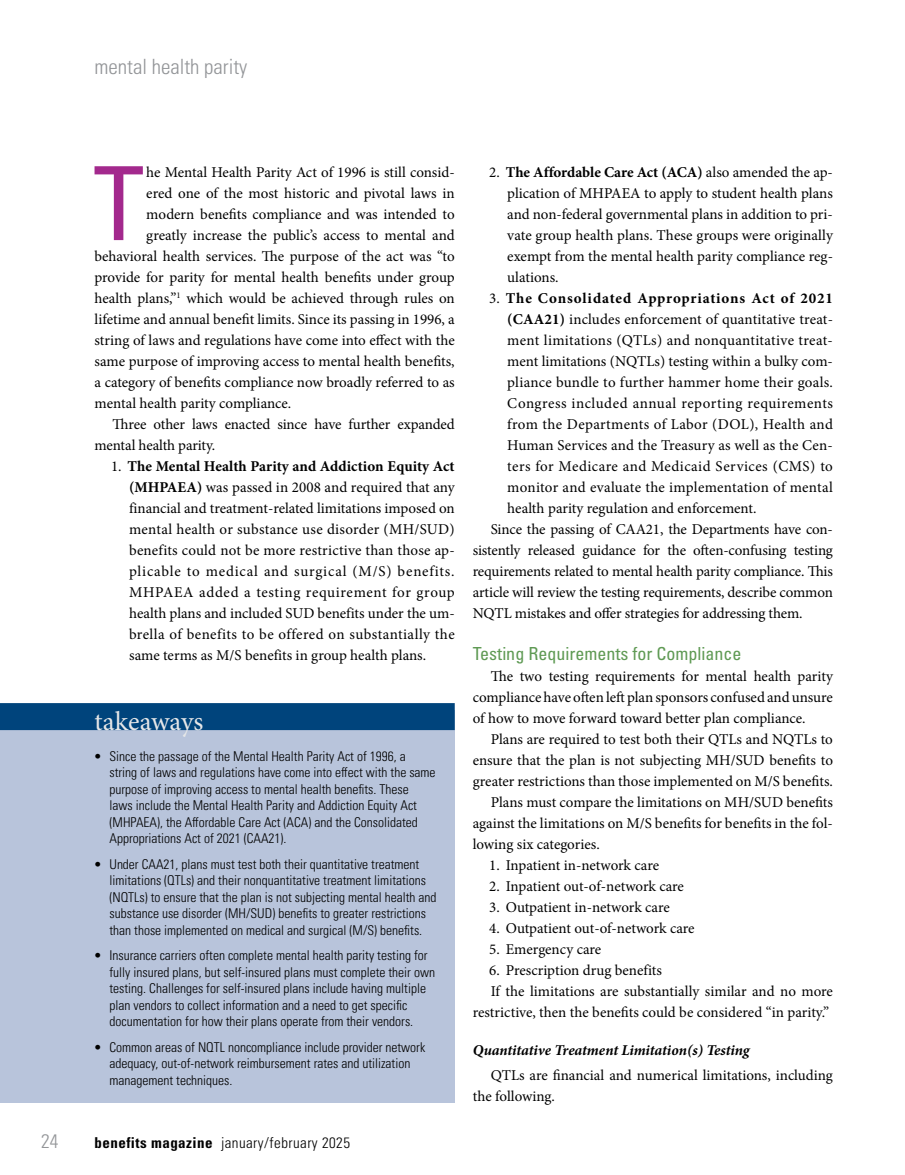
<style>
.page{position:relative;width:905px;height:1175px;background:#fff}
.page>*{position:absolute;margin:0;border:0;box-sizing:border-box;transform-origin:0 0}
.t1{font:condensed 102.3px "Univers LT Pro";color:#a3298d}
.t2{font:27px "Minion Pro";color:#e6e7e8}
.t3{font:300 condensed 21px "Univers LT Pro";color:#939598}
.t4{font:300 condensed 19.5px "Univers LT Pro";color:#939598}
.t5{font:condensed 18px "Univers LT Pro";color:#5f9a54}
.t6{font:15px/21px "Minion Pro";color:#000;text-align:justify}
.t7{font:15px "Minion Pro";letter-spacing:.02em;color:#000}
.t8{font:15px "Minion Pro";letter-spacing:.035em;color:#000}
.t9{font:15px "Minion Pro";letter-spacing:.03em;color:#000}
.t10{font:italic 700 15px "Minion Pro";letter-spacing:-.005em;color:#000}
.t11{font:700 15px "Minion Pro";letter-spacing:.055em;color:#000}
.t12{font:15px "Minion Pro";letter-spacing:.025em;color:#000}
.t13{font:300 condensed 15px "Univers LT Pro";letter-spacing:.03em;color:#000}
.t14{font:300 condensed 13.5px/16.5px "Univers LT Pro";color:#000}
.s1{font-weight:700}
.s2{font-weight:400}
</style>
<div class="page">
<div style="left:0;top:711px;width:454px;height:391px;background:#b8c4db"></div>
<div style="left:0;top:703px;width:454px;height:27px;background:#00447c"></div>
<h3 class="t3" style="left:94px;top:52px;width:154px">mental health parity</h3>
<h1 class="t1" style="left:93px;top:139px;width:53px">T</h1>
<p class="t6" style="left:146px;top:162px;width:310px">he Mental Health Parity Act of 1996 is still consid-</p>
<p class="t6" style="left:146px;top:183px;width:310px">ered one of the most historic and pivotal laws in</p>
<p class="t6" style="left:146px;top:204px;width:310px">modern benefits compliance and was intended to</p>
<p class="t6" style="left:146px;top:225px;width:310px">greatly increase the public’s access to mental and</p>
<p class="t6" style="left:95px;top:246px;width:361px">behavioral health services. The purpose of the act was “to</p>
<p class="t6" style="left:95px;top:267px;width:362px">provide for parity for mental health benefits under group</p>
<p class="t6" style="left:95px;top:288px;width:362px">health plans,”<sup>1</sup> which would be achieved through rules on</p>
<p class="t6" style="left:95px;top:309px;width:361px">lifetime and annual benefit limits. Since its passing in 1996, a</p>
<p class="t6" style="left:95px;top:330px;width:361px">string of laws and regulations have come into effect with the</p>
<p class="t6" style="left:95px;top:351px;width:361px">same purpose of improving access to mental health benefits,</p>
<p class="t6" style="left:95px;top:372px;width:361px">a category of benefits compliance now broadly referred to as</p>
<p class="t6" style="left:95px;top:393px;width:198px">mental health parity compliance.</p>
<p class="t6" style="left:113px;top:414px;width:344px">Three other laws enacted since have further expanded</p>
<p class="t6" style="left:95px;top:435px;width:122px">mental health parity.</p>
<p class="t6" style="left:129px;top:456px;width:327px;text-indent:-18px">1. <span class="s1">The Mental Health Parity and Addiction Equity Act (MHPAEA)</span> was passed in 2008 and required that any financial and treatment-related limitations imposed on mental health or substance use disorder (MH/SUD) benefits could not be more restrictive than those ap&shy;plicable to medical and surgical (M/S) benefits.<br>MHPAEA added a testing requirement for group health plans and included SUD benefits under the um&shy;brella of benefits to be offered on substantially the same terms as M/S benefits in group health plans.</p>
<h2 class="t2" style="left:94px;top:703px;width:110px">takeaways</h2>
<p class="t14" style="left:109px;top:746px;width:327px;text-indent:-15px">• Since the passage of the Mental Health Parity Act of 1996, a string of laws and regulations have come into effect with the same purpose of improving access to mental health benefits. These<br>laws include the Mental Health Parity and Addiction Equity Act (MHPAEA), the Affordable Care Act (ACA) and the Consolidated Appropriations Act of 2021 (CAA21).</p>
<p class="t14" style="left:109px;top:854px;width:328px;text-indent:-15px">• Under CAA21, plans must test both their quantitative treatment limitations (QTLs) and their nonquantitative treatment limitations (NQTLs) to ensure that the plan is not subjecting mental health and substance use disorder (MH/SUD) benefits to greater restrictions than those implemented on medical and surgical (M/S) benefits.</p>
<p class="t14" style="left:109px;top:946px;width:327px;text-indent:-15px">• Insurance carriers often complete mental health parity testing for fully insured plans, but self-insured plans must complete their own testing. Challenges for self-insured plans include having multiple plan vendors to collect information and a need to get specific documentation for how their plans operate from their vendors.</p>
<p class="t14" style="left:109px;top:1037px;width:317px;text-indent:-15px">• Common areas of NQTL noncompliance include provider network adequacy, out-of-network reimbursement rates and utilization management techniques.</p>
<h3 class="t4" style="left:41px;top:1128px;width:19px">24</h3>
<p class="t13" style="left:94px;top:1132px;width:257px"><span class="s1">benefits magazine</span> january/february 2025</p>
<p class="t6" style="left:507px;top:162px;width:327px;text-indent:-18px">2. <span class="s1">The Affordable Care Act (ACA)</span> also amended the ap&shy;plication of MHPAEA to apply to student health plans and non-federal governmental plans in addition to pri&shy;vate group health plans. These groups were originally exempt from the mental health parity compliance reg&shy;ulations.</p>
<p class="t11" style="left:489px;top:288px;width:345px"><span class="s2">3.</span> The Consolidated Appropriations Act of 2021</p>
<p class="t6" style="left:507px;top:309px;width:327px"><span class="s1">(CAA21)</span> includes enforcement of quantitative treat-</p>
<p class="t7" style="left:507px;top:330px;width:327px">ment limitations (QTLs) and nonquantitative treat-</p>
<p class="t6" style="left:507px;top:351px;width:327px">ment limitations (NQTLs) testing within a bulky com-</p>
<p class="t6" style="left:507px;top:372px;width:327px">pliance bundle to further hammer home their goals.</p>
<p class="t8" style="left:507px;top:393px;width:327px">Congress included annual reporting requirements</p>
<p class="t12" style="left:507px;top:414px;width:327px">from the Departments of Labor (DOL), Health and</p>
<p class="t6" style="left:507px;top:435px;width:327px">Human Services and the Treasury as well as the Cen-</p>
<p class="t9" style="left:507px;top:456px;width:327px">ters for Medicare and Medicaid Services (CMS) to</p>
<p class="t6" style="left:507px;top:477px;width:327px">monitor and evaluate the implementation of mental</p>
<p class="t6" style="left:507px;top:498px;width:251px">health parity regulation and enforcement.</p>
<p class="t6" style="left:491px;top:519px;width:344px">Since the passing of CAA21, the Departments have con-</p>
<p class="t6" style="left:473px;top:540px;width:362px">sistently released guidance for the often-confusing testing</p>
<p class="t6" style="left:473px;top:561px;width:361px">requirements related to mental health parity compliance. This</p>
<p class="t6" style="left:473px;top:582px;width:361px">article will review the testing requirements, describe common</p>
<p class="t6" style="left:473px;top:603px;width:331px">NQTL mistakes and offer strategies for addressing them.</p>
<p class="t5" style="left:472px;top:642px;width:270px">Testing Requirements for Compliance</p>
<p class="t6" style="left:472px;top:666px;width:362px;text-indent:18px">The two testing requirements for mental health parity compliance have often left plan sponsors confused and unsure of how to move forward toward better plan compliance.</p>
<p class="t6" style="left:490px;top:729px;width:344px">Plans are required to test both their QTLs and NQTLs to</p>
<p class="t6" style="left:472px;top:750px;width:362px">ensure that the plan is not subjecting MH/SUD benefits to</p>
<p class="t6" style="left:472px;top:771px;width:361px">greater restrictions than those implemented on M/S benefits.</p>
<p class="t6" style="left:490px;top:792px;width:344px">Plans must compare the limitations on MH/SUD benefits</p>
<p class="t6" style="left:472px;top:813px;width:361px">against the limitations on M/S benefits for benefits in the fol-</p>
<p class="t6" style="left:472px;top:834px;width:128px">lowing six categories.</p>
<p class="t6" style="left:489px;top:855px;width:171px">1. Inpatient in-network care</p>
<p class="t6" style="left:489px;top:876px;width:196px">2. Inpatient out-of-network care</p>
<p class="t6" style="left:489px;top:897px;width:182px">3. Outpatient in-network care</p>
<p class="t6" style="left:489px;top:918px;width:207px">4. Outpatient out-of-network care</p>
<p class="t6" style="left:489px;top:939px;width:113px">5. Emergency care</p>
<p class="t6" style="left:489px;top:960px;width:174px">6. Prescription drug benefits</p>
<p class="t6" style="left:490px;top:981px;width:344px">If the limitations are substantially similar and no more</p>
<p class="t6" style="left:472px;top:1002px;width:358px">restrictive, then the benefits could be considered “in parity.”</p>
<p class="t10" style="left:472px;top:1039px;width:278px">Quantitative Treatment Limitation(s) Testing</p>
<p class="t6" style="left:472px;top:1065px;width:361px;text-indent:18px">QTLs are financial and numerical limitations, including the following.</p>
</div>
